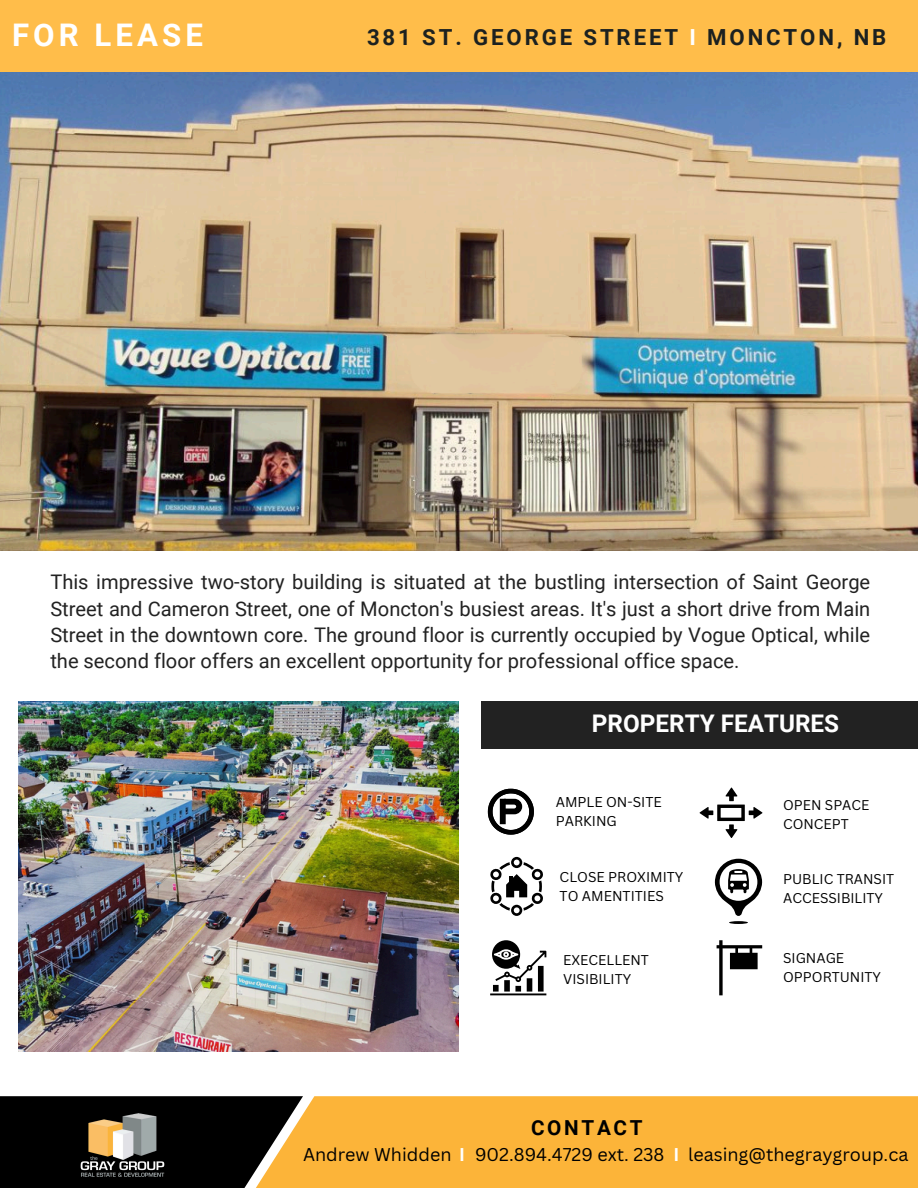
<style>
.page{position:relative;width:918px;height:1188px;background:#fff}
.page>*{position:absolute;margin:0;border:0;box-sizing:border-box;transform-origin:0 0}
.t1{font:700 31.2px "Roboto";letter-spacing:.13em;color:#fff}
.t2{font:700 24.3px "Roboto";color:#fff}
.t3{font:700 22.2px "Roboto";letter-spacing:.13em;color:#1c2120}
.t4{font:700 20.7px "Roboto";letter-spacing:.13em;color:#000}
.t5{font:20.1px/26.4px "Roboto";color:#222;text-align:justify}
.t6{font:18px "Canva Sans";color:#000}
.t7{font:700 18px "Canva Sans";color:#fff}
.t8{font:13.8px/19.2px "Canva Sans";color:#000}
.s1{color:#fff}
.s2{font-weight:700;color:#fff}
</style>
<div class="page">
<img style="left:0;top:72px;width:917px;height:479px">
<div style="left:0;top:0;width:918px;height:72px;background:#ffbd4a"></div>
<div style="left:481px;top:701px;width:437px;height:47px;background:#222"></div>
<div style="left:0;top:1096px;width:303px;height:92px;background:#000"></div>
<svg style="left:488px;top:789px;width:46px;height:46px"></svg>
<svg style="left:490px;top:940px;width:56px;height:55px"></svg>
<svg style="left:490px;top:857px;width:53px;height:58px"></svg>
<svg style="left:717px;top:940px;width:45px;height:55px"></svg>
<svg style="left:700px;top:788px;width:63px;height:50px"></svg>
<svg style="left:715px;top:859px;width:47px;height:65px"></svg>
<img style="left:19px;top:702px;width:440px;height:350px">
<img style="left:46px;top:1096px;width:152px;height:81px">
<div style="left:246px;top:1096px;width:672px;height:92px;background:#fcb439"></div>
<p class="t1" style="left:12px;top:17px;width:192px">FOR LEASE</p>
<p class="t3" style="left:367px;top:25px;width:521px">381 ST. GEORGE STREET <span class="s1">I</span> MONCTON, NB</p>
<p class="t5" style="left:50px;top:569px;width:821px">This impressive two-story building is situated at the bustling intersection of Saint George Street and Cameron Street, one of Moncton's busiest areas. It's just a short drive from Main Street in the downtown core. The ground floor is currently occupied by Vogue Optical, while the second floor offers an excellent opportunity for professional office space.</p>
<p class="t2" style="left:592px;top:710px;width:249px">PROPERTY FEATURES</p>
<p class="t8" style="left:556px;top:792px;width:108px">AMPLE ON-SITE<br>PARKING</p>
<p class="t8" style="left:783px;top:795px;width:88px">OPEN SPACE<br>CONCEPT</p>
<h2 class="t8" style="left:560px;top:867px;width:125px">CLOSE PROXIMITY<br>TO AMENTITIES</h2>
<p class="t8" style="left:783px;top:869px;width:113px">PUBLIC TRANSIT<br>ACCESSIBILITY</p>
<h1 class="t8" style="left:563px;top:950px;width:87px">EXECELLENT<br>VISIBILITY</h1>
<h4 class="t8" style="left:783px;top:948px;width:99px">SIGNAGE<br>OPPORTUNITY</h4>
<p class="t4" style="left:531px;top:1116px;width:113px">CONTACT</p>
<p class="t6" style="left:303px;top:1142px;width:164px">Andrew Whidden <span class="s2">I</span></p>
<p class="t6" style="left:475px;top:1142px;width:191px">902.894.4729 ext. 238</p>
<p class="t7" style="left:673px;top:1142px;width:7px">I</p>
<p class="t6" style="left:688px;top:1142px;width:222px">leasing@thegraygroup.ca</p>
</div>
